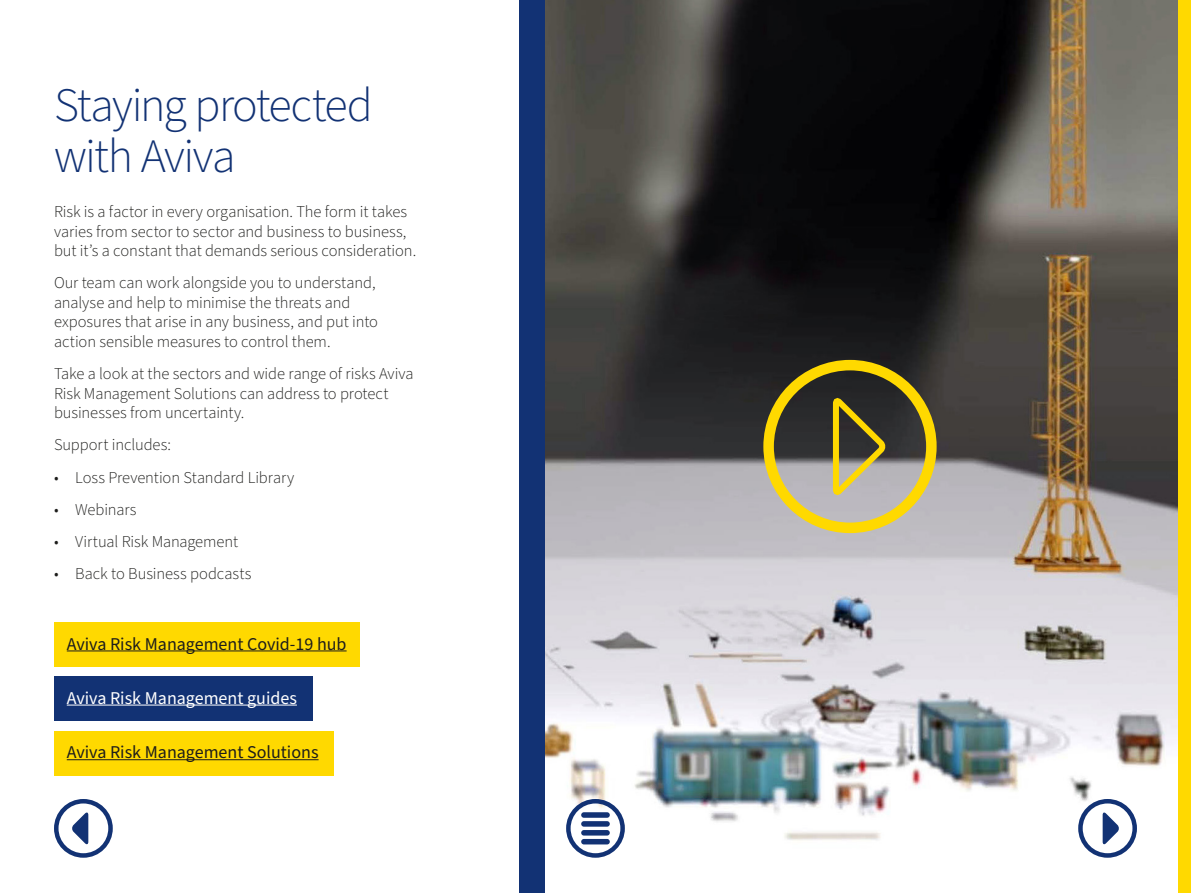
<style>
.page{position:relative;width:1191px;height:893px;background:#fff}
.page>*{position:absolute;margin:0;border:0;box-sizing:border-box;transform-origin:0 0}
.t1{font:300 48px/51px "Source Sans Pro";letter-spacing:-.035em;color:#123274}
.t2{font:18px "Source Sans Pro";color:#1d1d1b}
.t3{font:18px "Source Sans Pro";color:#fff}
.t4{font:300 16.5px/19.5px "Source Sans Pro";letter-spacing:-.005em;color:#1d1d1b}
</style>
<div class="page">
<img style="left:544px;top:0;width:634px;height:893px">
<div style="left:1178px;top:0;width:13px;height:893px;background:#ffd900"></div>
<div style="left:1078px;top:799px;width:59px;height:59px;border:4px solid #123274;border-radius:50%"></div>
<svg style="left:1102px;top:812px;width:17px;height:33px"></svg>
<div style="left:566px;top:799px;width:59px;height:59px;border:4px solid #123274;border-radius:50%"></div>
<div style="left:581px;top:830px;width:29px;height:5px;background:#123274;border-radius:3px"></div>
<div style="left:581px;top:812px;width:29px;height:6px;background:#123274;border-radius:3px"></div>
<div style="left:581px;top:821px;width:29px;height:6px;background:#123274;border-radius:3px"></div>
<div style="left:581px;top:839px;width:29px;height:5px;background:#123274;border-radius:3px"></div>
<div style="left:54px;top:799px;width:59px;height:59px;border:4px solid #123274;border-radius:50%"></div>
<svg style="left:72px;top:812px;width:16px;height:33px"></svg>
<div style="left:54px;top:677px;width:259px;height:44px;background:#123274"></div>
<hr style="left:67px;top:705px;width:230px;height:1px;background:#fff">
<div style="left:54px;top:731px;width:279px;height:45px;background:#ffd900"></div>
<hr style="left:67px;top:759px;width:251px;height:1px;background:#1d1d1b">
<div style="left:54px;top:622px;width:305px;height:45px;background:#ffd900"></div>
<hr style="left:67px;top:650px;width:279px;height:1px;background:#1d1d1b">
<div style="left:763px;top:360px;width:173px;height:173px;border:10px solid #ffd900;border-radius:50%"></div>
<svg style="left:829px;top:398px;width:62px;height:103px;background:#847b51"></svg>
<div style="left:519px;top:0;width:25px;height:893px;background:#123274"></div>
<h1 class="t1" style="left:54px;top:81px;width:320px">Staying protected with Aviva</h1>
<p class="t4" style="left:54px;top:202px;width:364px">Risk is a factor in every organisation. The form it takes varies from sector to sector and business to business, but it’s a constant that demands serious consideration.</p>
<p class="t4" style="left:54px;top:274px;width:325px">Our team can work alongside you to understand, analyse and help to minimise the threats and exposures that arise in any business, and put into action sensible measures to control them.</p>
<p class="t4" style="left:54px;top:364px;width:361px">Take a look at the sectors and wide range of risks Aviva<br>Risk Management Solutions can address to protect businesses from uncertainty.</p>
<p class="t4" style="left:54px;top:436px;width:118px">Support includes:</p>
<p class="t4" style="left:54px;top:468px;width:242px">• Loss Prevention Standard Library</p>
<p class="t4" style="left:54px;top:500px;width:84px">• Webinars</p>
<p class="t4" style="left:54px;top:532px;width:186px">• Virtual Risk Management</p>
<p class="t4" style="left:54px;top:565px;width:199px">• Back to Business podcasts</p>
<p class="t2" style="left:67px;top:632px;width:281px">Aviva Risk Management Covid-19 hub</p>
<p class="t3" style="left:67px;top:686px;width:232px">Aviva Risk Management guides</p>
<p class="t2" style="left:67px;top:740px;width:253px">Aviva Risk Management Solutions</p>
</div>
